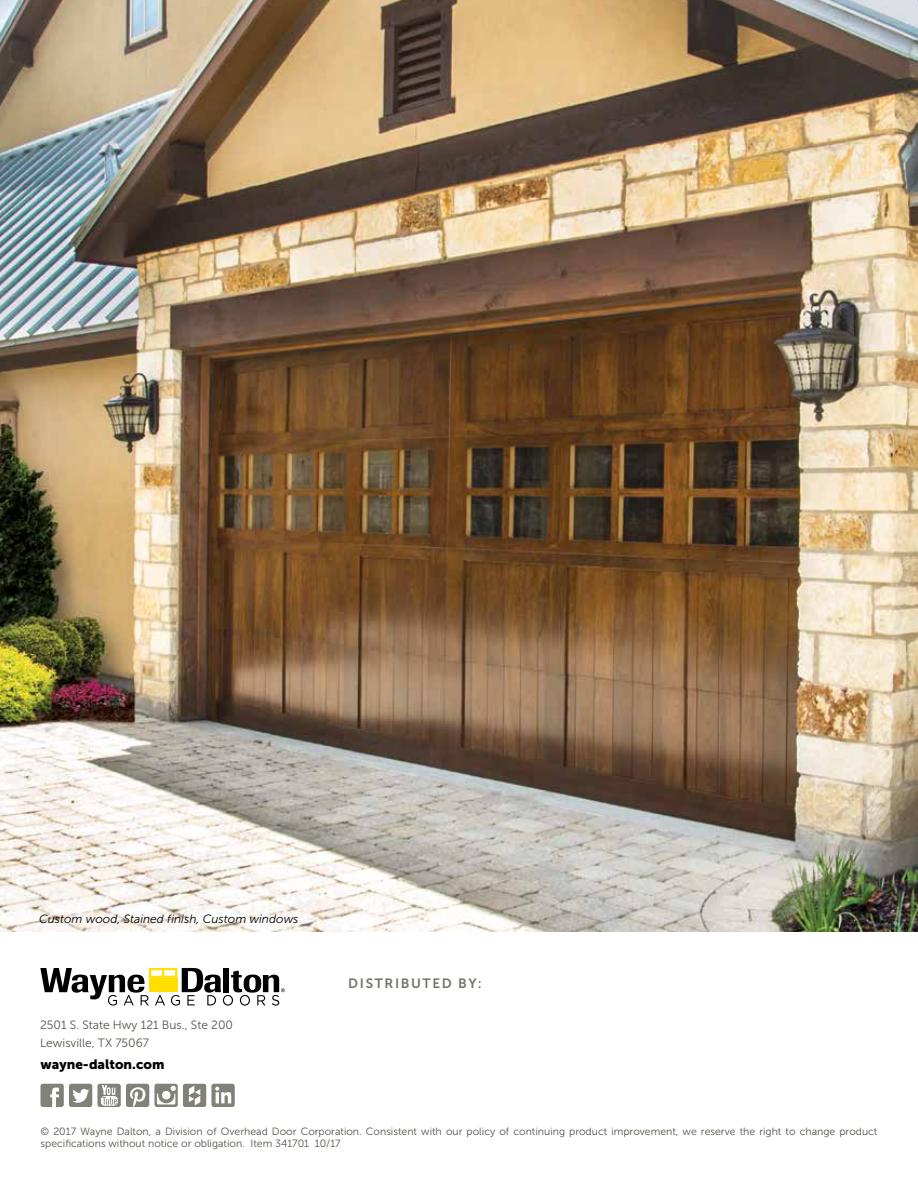
<style>
.page{position:relative;width:918px;height:1188px;background:#fff}
.page>*{position:absolute;margin:0;border:0;box-sizing:border-box;transform-origin:0 0}
.t1{font:13.5px "Museo Sans 900";color:#000}
.t2{font:13.5px "Museo Sans 700";letter-spacing:.12em;color:#75756e}
.t3{font:12px/18px "Museo Sans 300";color:#525349}
.t4{font:italic 12px "Museo Sans 300";color:#000}
.t5{font:10.5px/12px "Museo Sans 300";color:#525349}
</style>
<div class="page">
<img style="left:0;top:0;width:918px;height:932px">
<svg style="left:40px;top:968px;width:245px;height:38px"></svg>
<svg style="left:40px;top:1084px;width:195px;height:23px"></svg>
<p class="t4" style="left:39px;top:913px;width:261px">Custom wood, Stained finish, Custom windows</p>
<p class="t3" style="left:40px;top:1016px;width:194px">2501 S. State Hwy 121 Bus., Ste 200<br>Lewisville, TX 75067</p>
<p class="t1" style="left:40px;top:1057px;width:125px">wayne-dalton.com</p>
<p class="t2" style="left:348px;top:976px;width:135px">DISTRIBUTED BY:</p>
<p class="t5" style="left:40px;top:1126px;width:839px">© 2017 Wayne Dalton, a Division of Overhead Door Corporation. Consistent with our policy of continuing product improvement, we reserve the right to change product specifications without notice or obligation. Item 341701 10/17</p>
</div>
